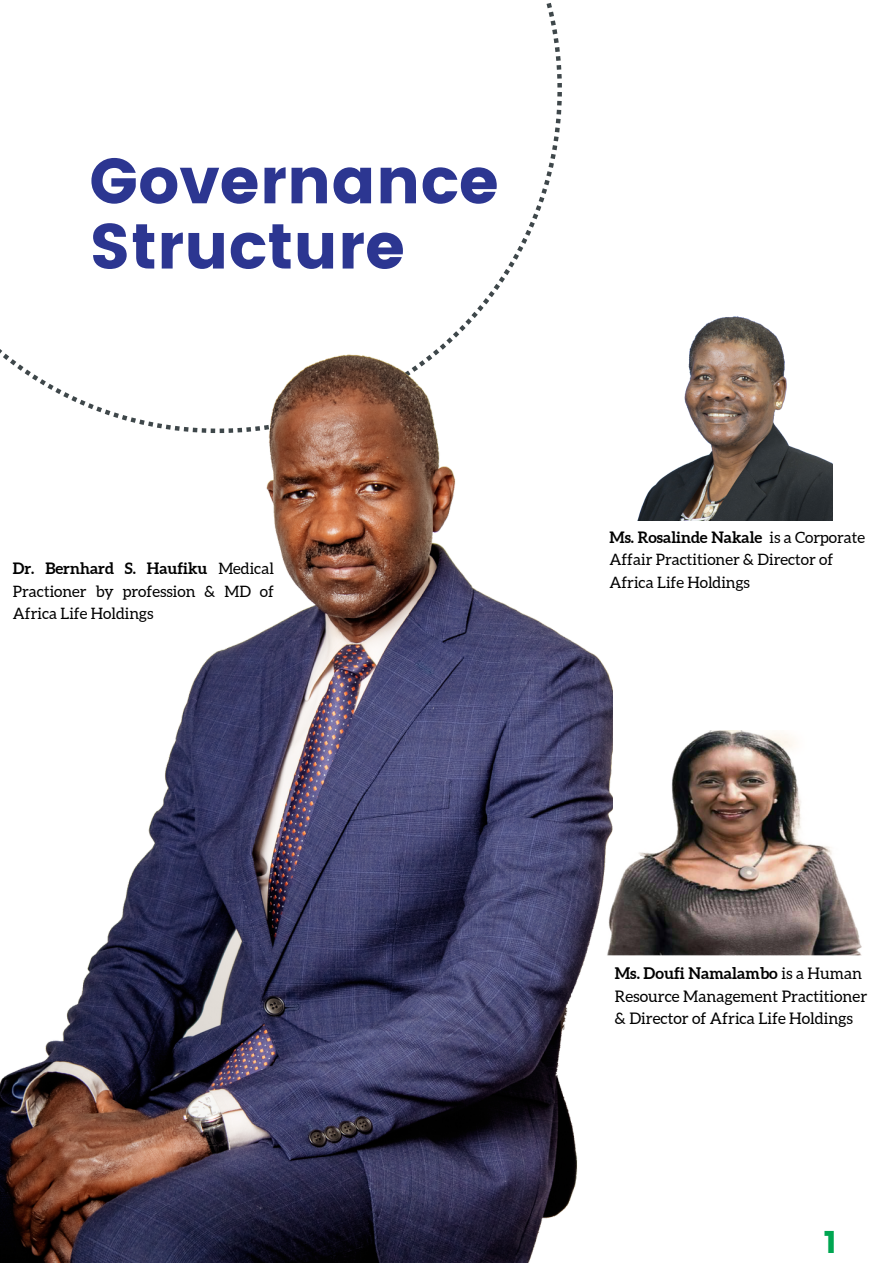
<style>
.page{position:relative;width:893px;height:1264px;background:#fff}
.page>*{position:absolute;margin:0;border:0;box-sizing:border-box;transform-origin:0 0}
.t1{font:63.75px/65.2px "Poppins";color:#2c3691}
.t2{font:31.05px "Poppins";color:#00a651}
.t3{font:15.9px/22.8px "Aleo";color:#000}
.t4{font:15.6px/22.5px "Aleo";color:#000;text-align:justify}
.s1{font-weight:700}
</style>
<div class="page">
<img style="left:0;top:292px;width:612px;height:970px">
<img style="left:583px;top:730px;width:279px;height:225px">
<img style="left:637px;top:316px;width:195px;height:204px">
<h1 class="t1" style="left:89px;top:149px;width:411px">Governance<br>Structure</h1>
<p class="t4" style="left:13px;top:557px;width:263px"><span class="s1">Dr. Bernhard S. Haufiku</span> Medical Practioner by profession &amp; MD of Africa Life Holdings</p>
<p class="t4" style="left:609px;top:526px;width:257px;text-align:left"><span class="s1">Ms. Rosalinde Nakale</span> is a Corporate<br>Affair Practitioner &amp; Director of<br>Africa Life Holdings</p>
<p class="t3" style="left:614px;top:961px;width:254px"><span class="s1">Ms. Doufi Namalambo</span> is a Human<br>Resource Management Practitioner &amp; Director of Africa Life Holdings</p>
<h2 class="t2" style="left:823px;top:1224px;width:15px">1</h2>
</div>
